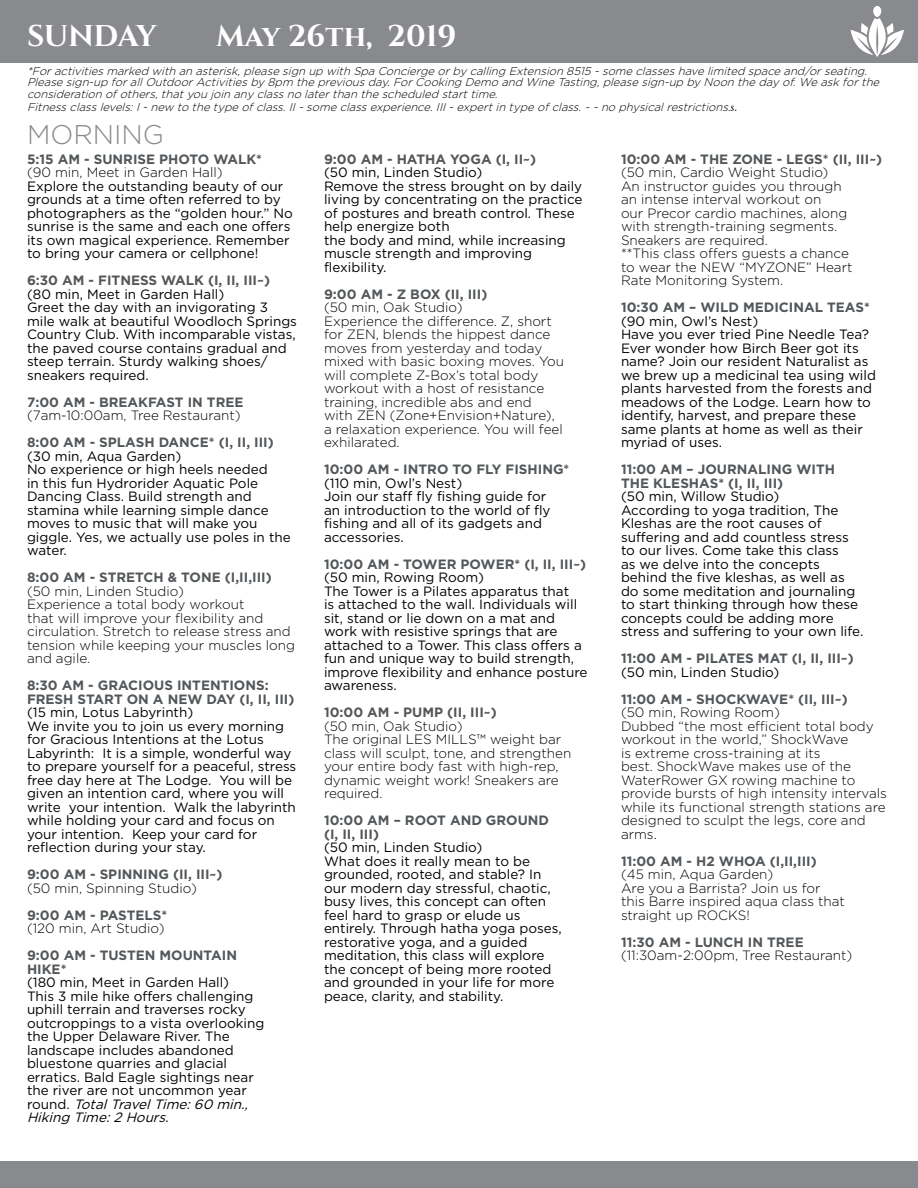
<style>
.page{position:relative;width:918px;height:1188px;background:#fff}
.page>*{position:absolute;margin:0;border:0;box-sizing:border-box;transform-origin:0 0}
.t1{font:700 30px "Cinzel";letter-spacing:-.01em;color:#fff}
.t2{font:300 27px "Gotham";color:#898a8d}
.t3{font:13.5px/13.5px "Gotham";color:#000}
.t4{font:300 13.5px/13.5px "Gotham";color:#000}
.t5{font:700 13.5px/13.5px "Gotham";color:#53575a}
.t6{font:italic 300 11.25px/11.2px "Gotham";color:#000}
.s1{font-family:"Goudy Old Style T";font-weight:400;font-size:13.5px}
.s2{font-style:italic}
</style>
<div class="page">
<div style="left:0;top:1161px;width:918px;height:27px;background:#898a8d"></div>
<div style="left:0;top:0;width:918px;height:63px;background:#898a8d"></div>
<div style="left:873px;top:6px;width:8px;height:11px;background:#fff;border-radius:50%"></div>
<svg style="left:850px;top:18px;width:54px;height:39px"></svg>
<h1 class="t1" style="left:27px;top:17px;width:131px">SUNDAY</h1>
<h1 class="t1" style="left:216px;top:17px;width:242px">May 26th, 2019</h1>
<p class="t6" style="left:27px;top:65px;width:857px">*Foractivitiesmarked with an asterisk,pleasesign up with SpaConciergeorbycalling Extension 8515 -someclasseshavelimited spaceand/orseating.<br>Pleasesign-up forallOutdoorActivitiesby8pm thepreviousday.ForCooking Demo and WineTasting,pleasesign-up byNoon thedayof.Weaskforthe consideration ofothers,thatyou join anyclassno laterthan thescheduled starttime.</p>
<p class="t6" style="left:27px;top:101px;width:712px">Fitnessclasslevels:I-new to thetypeofclass.II-someclassexperience.III-expertin typeofclass.~-no physicalrestrictions.<span class="s1">s .</span></p>
<h2 class="t2" style="left:27px;top:117px;width:139px">MORNING</h2>
<p class="t5" style="left:27px;top:152px;width:237px">5:15 AM - SUNRISE PHOTO WALK*</p>
<p class="t4" style="left:27px;top:166px;width:197px">(90 min, Meet in Garden Hall)</p>
<p class="t3" style="left:27px;top:179px;width:267px">Explore the outstanding beauty of our grounds at a time often referred to by photographers as the “golden hour.” No sunrise is the same and each one offers its own magical experience. Remember to bring your camera or cellphone!</p>
<p class="t5" style="left:27px;top:274px;width:245px">6:30 AM - FITNESS WALK (I, II, III~)</p>
<p class="t3" style="left:27px;top:287px;width:272px">(80 min, Meet in Garden Hall)<br>Greet the day with an invigorating 3 mile walk at beautiful Woodloch Springs Country Club. With incomparable vistas, the paved course contains gradual and steep terrain. Sturdy walking shoes/ sneakers required.</p>
<p class="t5" style="left:27px;top:395px;width:218px">7:00 AM - BREAKFAST IN TREE</p>
<p class="t4" style="left:27px;top:409px;width:215px">(7am-10:00am, Tree Restaurant)</p>
<p class="t5" style="left:27px;top:436px;width:248px">8:00 AM - SPLASH DANCE* (I, II, III)</p>
<p class="t3" style="left:27px;top:449px;width:265px">(30 min, Aqua Garden)<br>No experience or high heels needed<br>in this fun Hydrorider Aquatic Pole<br>Dancing Class. Build strength and stamina while learning simple dance moves to music that will make you giggle. Yes, we actually use poles in the water.</p>
<p class="t5" style="left:27px;top:571px;width:246px">8:00 AM - STRETCH &amp; TONE (I,II,III)</p>
<p class="t4" style="left:27px;top:584px;width:270px">(50 min, Linden Studio)<br>Experience a total body workout<br>that will improve your flexibility and circulation. Stretch to release stress and tension while keeping your muscles long and agile.</p>
<p class="t5" style="left:27px;top:679px;width:269px">8:30 AM - GRACIOUS INTENTIONS:<br>FRESH START ON A NEW DAY (I, II, III)</p>
<p class="t3" style="left:27px;top:706px;width:271px">(15 min, Lotus Labyrinth)<br>We invite you to join us every morning for Gracious Intentions at the Lotus Labyrinth: It is a simple, wonderful way to prepare yourself for a peaceful, stress free day here at The Lodge. You will be given an intention card, where you will write your intention. Walk the labyrinth while holding your card and focus on your intention. Keep your card for reflection during your stay.</p>
<p class="t5" style="left:27px;top:868px;width:197px">9:00 AM - SPINNING (II, III~)</p>
<p class="t4" style="left:27px;top:881px;width:171px">(50 min, Spinning Studio)</p>
<p class="t5" style="left:27px;top:908px;width:142px">9:00 AM - PASTELS*</p>
<p class="t4" style="left:27px;top:922px;width:139px">(120 min, Art Studio)</p>
<p class="t5" style="left:27px;top:949px;width:212px">9:00 AM - TUSTEN MOUNTAIN<br>HIKE*</p>
<p class="t3" style="left:27px;top:976px;width:239px">(180 min, Meet in Garden Hall)<br>This 3 mile hike offers challenging uphill terrain and traverses rocky outcroppings to a vista overlooking the Upper Delaware River. The landscape includes abandoned bluestone quarries and glacial erratics. Bald Eagle sightings near the river are not uncommon year<br>r o u n d . <span class="s2">TotalTravelTime:60 min.,<br>Hiking Time:2 Hours.</span></p>
<p class="t5" style="left:324px;top:152px;width:214px">9:00 AM - HATHA YOGA (I, II~)</p>
<p class="t3" style="left:324px;top:166px;width:260px">(50 min, Linden Studio)<br>Remove the stress brought on by daily living by concentrating on the practice of postures and breath control. These help energize both<br>the body and mind, while increasing muscle strength and improving flexibility.</p>
<p class="t5" style="left:324px;top:287px;width:165px">9:00 AM - Z BOX (II, III)</p>
<p class="t4" style="left:324px;top:301px;width:242px">(50 min, Oak Studio)<br>Experience the difference. Z, short for ZEN, blends the hippest dance moves from yesterday and today mixed with basic boxing moves. You will complete Z-Box’s total body workout with a host of resistance training, incredible abs and end<br>with ZEN (Zone+Envision+Nature), a relaxation experience. You will feel exhilarated.</p>
<p class="t5" style="left:324px;top:463px;width:247px">10:00 AM - INTRO TO FLY FISHING*</p>
<p class="t3" style="left:324px;top:476px;width:228px">(110 min, Owl’s Nest)<br>Join our staff fly fishing guide for an introduction to the world of fly fishing and all of its gadgets and accessories.</p>
<p class="t5" style="left:324px;top:557px;width:264px">10:00 AM - TOWER POWER* (I, II, III~)</p>
<p class="t3" style="left:324px;top:571px;width:265px">(50 min, Rowing Room)<br>The Tower is a Pilates apparatus that<br>is attached to the wall. Individuals will sit, stand or lie down on a mat and work with resistive springs that are attached to a Tower. This class offers a fun and unique way to build strength, improve flexibility and enhance posture awareness.</p>
<p class="t5" style="left:324px;top:706px;width:174px">10:00 AM - PUMP (II, III~)</p>
<p class="t4" style="left:324px;top:719px;width:249px">(50 min, Oak Studio)<br>The original LES MILLS™ weight bar class will sculpt, tone, and strengthen your entire body fast with high-rep, dynamic weight work! Sneakers are required.</p>
<p class="t5" style="left:324px;top:814px;width:227px">10:00 AM – ROOT AND GROUND (I, II, III)</p>
<p class="t3" style="left:324px;top:841px;width:239px">(50 min, Linden Studio)<br>What does it really mean to be grounded, rooted, and stable? In our modern day stressful, chaotic, busy lives, this concept can often feel hard to grasp or elude us entirely. Through hatha yoga poses, restorative yoga, and a guided meditation, this class will explore the concept of being more rooted and grounded in your life for more peace, clarity, and stability.</p>
<p class="t5" style="left:621px;top:152px;width:263px">10:00 AM - THE ZONE - LEGS* (II, III~)</p>
<p class="t4" style="left:621px;top:166px;width:233px">(50 min, Cardio Weight Studio)<br>An instructor guides you through an intense interval workout on<br>our Precor cardio machines, along with strength-training segments.<br>Sneakers are required.<br>**This class offers guests a chance to wear the NEW “MYZONE” Heart<br>Rate Monitoring System.</p>
<p class="t5" style="left:621px;top:301px;width:250px">10:30 AM – WILD MEDICINAL TEAS*</p>
<p class="t3" style="left:621px;top:314px;width:257px">(90 min, Owl’s Nest)<br>Have you ever tried Pine Needle Tea?<br>Ever wonder how Birch Beer got its name? Join our resident Naturalist as we brew up a medicinal tea using wild plants harvested from the forests and meadows of the Lodge. Learn how to identify, harvest, and prepare these same plants at home as well as their myriad of uses.</p>
<p class="t5" style="left:621px;top:463px;width:216px">11:00 AM – JOURNALING WITH<br>THE KLESHAS* (I, II, III)</p>
<p class="t3" style="left:621px;top:490px;width:244px">(50 min, Willow Studio)<br>According to yoga tradition, The<br>Kleshas are the root causes of suffering and add countless stress to our lives. Come take this class<br>as we delve into the concepts behind the five kleshas, as well as do some meditation and journaling to start thinking through how these concepts could be adding more stress and suffering to your own life.</p>
<p class="t5" style="left:621px;top:652px;width:234px">11:00 AM - PILATES MAT (I, II, III~)</p>
<p class="t3" style="left:621px;top:665px;width:160px">(50 min, Linden Studio)</p>
<p class="t5" style="left:621px;top:692px;width:228px">11:00 AM - SHOCKWAVE* (II, III~)</p>
<p class="t4" style="left:621px;top:706px;width:267px">(50 min, Rowing Room)<br>Dubbed “the most efficient total body workout in the world,” ShockWave<br>is extreme cross-training at its<br>best. ShockWave makes use of the<br>WaterRower GX rowing machine to provide bursts of high intensity intervals while its functional strength stations are designed to sculpt the legs, core and arms.</p>
<p class="t5" style="left:621px;top:854px;width:197px">11:00 AM - H2 WHOA (I,II,III)</p>
<p class="t4" style="left:621px;top:868px;width:225px">(45 min, Aqua Garden)<br>Are you a Barrista? Join us for this Barre inspired aqua class that straight up ROCKS!</p>
<p class="t5" style="left:621px;top:935px;width:184px">11:30 AM - LUNCH IN TREE</p>
<p class="t4" style="left:621px;top:949px;width:233px">(11:30am-2:00pm, Tree Restaurant)</p>
</div>
